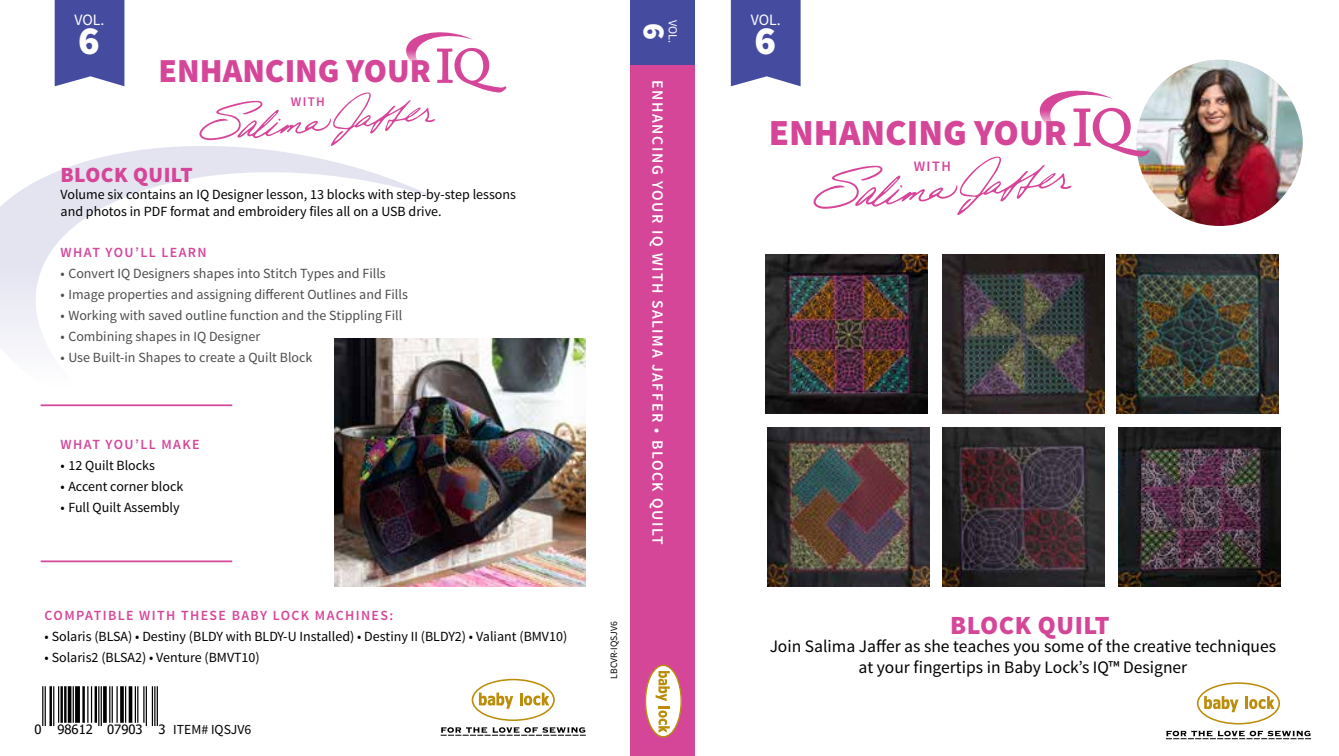
<style>
.page{position:relative;width:1339px;height:756px;background:#fff}
.page>*{position:absolute;margin:0;border:0;box-sizing:border-box;transform-origin:0 0}
.t1{font:900 40.07px "Source Sans Pro";color:#fff}
.t2{font:900 36.75px "Source Sans Pro";color:#d54699}
.t3{font:900 33.6px "Source Sans Pro";color:#d54699}
.t4{font:900 31.15px "Source Sans Pro";color:#fff}
.t5{font:900 26.25px "Source Sans Pro";letter-spacing:.02em;color:#d54699}
.t6{font:900 21.7px "Source Sans Pro";letter-spacing:.02em;color:#d54699}
.t7{font:17.5px/21px "Source Sans Pro";color:#000;text-align:center}
.t8{font:600 15.75px "Source Sans Pro";letter-spacing:.1em;color:#fff}
.t9{font:15.75px "Source Sans Pro";letter-spacing:-.005em;color:#fff}
.t10{font:600 14.53px "Source Sans Pro";color:#d54699}
.t11{font:14px/16.8px "Source Sans Pro";color:#000}
.t12{font:14px "Source Sans Pro";color:#4c4d4d}
.t13{font:600 14px "Source Sans Pro";letter-spacing:.1em;color:#d54699}
.t14{font:600 13.12px "Source Sans Pro";color:#d54699}
.t15{font:12.95px "Tahoma";color:#000}
.t16{font:12.25px "Source Sans Pro";color:#fff}
.t17{font:9.62px "Source Sans Pro";color:#000}
.s1{font-family:"Source Sans Pro";font-size:13.83px}
</style>
<div class="page">
<svg style="left:0;top:146px;width:433px;height:261px"></svg>
<div style="left:630px;top:0;width:65px;height:756px;background:#d54699"></div>
<div style="left:630px;top:0;width:65px;height:65px;background:#454ca0"></div>
<img style="left:767px;top:428px;width:162px;height:159px">
<img style="left:942px;top:254px;width:162px;height:160px">
<img style="left:942px;top:428px;width:162px;height:159px">
<img style="left:766px;top:254px;width:161px;height:160px">
<img style="left:1118px;top:428px;width:162px;height:159px">
<img style="left:1116px;top:254px;width:162px;height:160px">
<svg style="left:1197px;top:682px;width:83px;height:43px"></svg>
<svg style="left:1166px;top:731px;width:145px;height:8px"></svg>
<div style="left:731px;top:0;width:69px;height:86px;background:#454ca0"></div>
<div style="left:55px;top:0;width:69px;height:86px;background:#454ca0"></div>
<img style="left:334px;top:338px;width:252px;height:249px">
<img style="left:1136px;top:60px;width:166px;height:166px;border-radius:83px">
<svg style="left:813px;top:90px;width:336px;height:125px"></svg>
<svg style="left:199px;top:32px;width:307px;height:114px"></svg>
<hr style="left:41px;top:560px;width:191px;height:2px;background:#d54699">
<hr style="left:41px;top:404px;width:191px;height:2px;background:#d54699">
<svg style="left:645px;top:665px;width:37px;height:73px"></svg>
<svg style="left:472px;top:679px;width:83px;height:42px"></svg>
<svg style="left:441px;top:727px;width:145px;height:9px"></svg>
<svg style="left:43px;top:686px;width:114px;height:40px"></svg>
<hr style="left:42px;top:686px;width:1px;height:40px;background:#000">
<hr style="left:45px;top:686px;width:1px;height:40px;background:#000">
<hr style="left:49px;top:686px;width:3px;height:40px;background:#000">
<hr style="left:53px;top:686px;width:1px;height:40px;background:#000">
<hr style="left:58px;top:686px;width:1px;height:37px;background:#000">
<hr style="left:60px;top:686px;width:3px;height:37px;background:#000">
<hr style="left:64px;top:686px;width:3px;height:37px;background:#000">
<hr style="left:68px;top:686px;width:3px;height:37px;background:#000">
<hr style="left:73px;top:686px;width:1px;height:37px;background:#000">
<div style="left:75px;top:686px;width:5px;height:37px;background:#000"></div>
<hr style="left:82px;top:686px;width:3px;height:37px;background:#000">
<hr style="left:87px;top:686px;width:1px;height:37px;background:#000">
<hr style="left:91px;top:686px;width:1px;height:37px;background:#000">
<hr style="left:95px;top:686px;width:2px;height:37px;background:#000">
<hr style="left:98px;top:686px;width:1px;height:40px;background:#000">
<hr style="left:101px;top:686px;width:1px;height:40px;background:#000">
<svg style="left:103px;top:686px;width:4px;height:37px"></svg>
<hr style="left:109px;top:686px;width:1px;height:37px;background:#000">
<hr style="left:112px;top:686px;width:1px;height:37px;background:#000">
<hr style="left:116px;top:686px;width:2px;height:37px;background:#000">
<svg style="left:120px;top:686px;width:4px;height:37px"></svg>
<hr style="left:125px;top:686px;width:1px;height:37px;background:#000">
<hr style="left:129px;top:686px;width:3px;height:37px;background:#000">
<hr style="left:135px;top:686px;width:1px;height:37px;background:#000">
<hr style="left:137px;top:686px;width:1px;height:37px;background:#000">
<hr style="left:143px;top:686px;width:1px;height:37px;background:#000">
<hr style="left:146px;top:686px;width:1px;height:40px;background:#000">
<hr style="left:152px;top:686px;width:1px;height:40px;background:#000">
<hr style="left:154px;top:686px;width:1px;height:40px;background:#000">
<hr style="left:157px;top:686px;width:1px;height:40px;background:#000">
<p class="t9" style="left:75px;top:10px;width:31px">VOL.</p>
<p class="t9" style="left:751px;top:10px;width:31px">VOL.</p>
<p class="t16" style="left:680px;top:20px;width:25px;rotate:90deg">VOL.</p>
<h3 class="t4" style="left:674px;top:23px;width:18px;rotate:90deg">6</h3>
<h1 class="t1" style="left:78px;top:15px;width:23px">6</h1>
<h1 class="t1" style="left:754px;top:15px;width:23px">6</h1>
<h3 class="t3" style="left:159px;top:49px;width:274px">ENHANCING YOUR</h3>
<p class="t14" style="left:291px;top:93px;width:36px">WITH</p>
<h3 class="t6" style="left:61px;top:161px;width:134px">BLOCK QUILT</h3>
<p class="t11" style="left:61px;top:186px;width:457px">Volume six contains an IQ Designer lesson, 13 blocks with step-by-step lessons and photos in PDF format and embroidery files all on a USB drive.</p>
<p class="t13" style="left:61px;top:243px;width:148px">WHAT YOU’LL LEARN</p>
<p class="t12" style="left:61px;top:264px;width:327px">• Convert IQ Designers shapes into Stitch Types and Fills</p>
<p class="t12" style="left:61px;top:285px;width:349px">• Image properties and assigning different Outlines and Fills</p>
<p class="t12" style="left:61px;top:306px;width:343px">• Working with saved outline function and the Stippling Fill</p>
<p class="t12" style="left:61px;top:327px;width:201px">• Combining shapes in IQ Designer</p>
<p class="t12" style="left:61px;top:348px;width:253px">• Use Built-in Shapes to create a Quilt Block</p>
<p class="t13" style="left:61px;top:436px;width:140px">WHAT YOU’LL MAKE</p>
<p class="t11" style="left:61px;top:458px;width:96px">• 12 Quilt Blocks</p>
<p class="t11" style="left:61px;top:479px;width:124px">• Accent corner block</p>
<p class="t11" style="left:61px;top:500px;width:121px">• Full Quilt Assembly</p>
<p class="t13" style="left:45px;top:606px;width:350px">COMPATIBLE WITH THESE BABY LOCK MACHINES:</p>
<p class="t11" style="left:45px;top:628px;width:524px">• Solaris (BLSA) • Destiny (BLDY with BLDY-U Installed) • Destiny II (BLDY2) • Valiant (BMV10)</p>
<p class="t11" style="left:45px;top:649px;width:217px">• Solaris2 (BLSA2) • Venture (BMVT10)</p>
<p class="t15" style="left:35px;top:721px;width:218px">0 98612 07903 3 <span class="s1">ITEM# IQSJV6</span></p>
<p class="t8" style="left:667px;top:80px;width:466px;rotate:90deg">ENHANCING YOUR IQ WITH SALIMA JAFFER • BLOCK QUILT</p>
<p class="t17" style="left:608px;top:679px;width:59px;rotate:-90deg">LBCVR-IQSJV6</p>
<h2 class="t2" style="left:769px;top:109px;width:300px">ENHANCING YOUR</h2>
<p class="t10" style="left:914px;top:157px;width:39px">WITH</p>
<h3 class="t5" style="left:950px;top:608px;width:161px">BLOCK QUILT</h3>
<p class="t7" style="left:770px;top:636px;width:508px">Join Salima Jaffer as she teaches you some of the creative techniques at your fingertips in Baby Lock’s IQ™ Designer</p>
</div>
